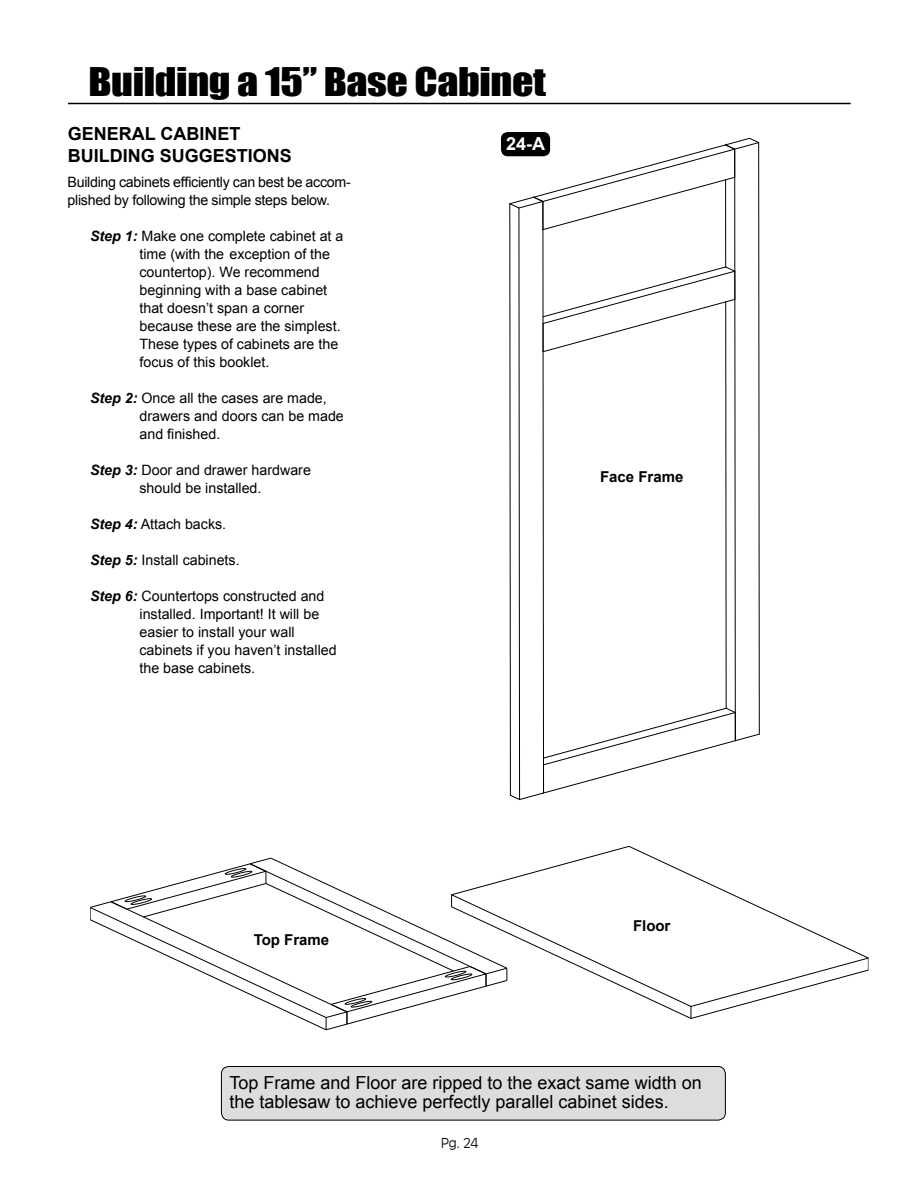
<style>
.page{position:relative;width:918px;height:1188px;background:#fff}
.page>*{position:absolute;margin:0;border:0;box-sizing:border-box;transform-origin:0 0}
.t1{font:36.3px "Impact";letter-spacing:-.01em;color:#000;scale:1.16 1}
.t2{font:18px/19.5px "Arial";color:#000}
.t3{font:700 18px/21.6px "Arial";color:#000}
.t4{font:700 18px "Arial";color:#fff}
.t5{font:700 15px "Arial";color:#000}
.t6{font:15px "Antique Oli T Ligh";color:#000}
.t7{font:14.25px/18px "Arial";color:#000}
.t8{font:14.25px/18px "Arial";letter-spacing:-.02em;color:#000}
.s1{font-weight:700;font-style:italic}
</style>
<div class="page">
<hr style="left:68px;top:103px;width:783px;height:1px;background:#000">
<div style="left:221px;top:1066px;width:504px;height:54px;background:#dcddde;border-radius:8px"></div>
<div style="left:221px;top:1066px;width:505px;height:54px;border:1px solid #000;border-radius:8px"></div>
<svg style="left:509px;top:138px;width:251px;height:662px"></svg>
<svg style="left:90px;top:846px;width:779px;height:184px"></svg>
<div style="left:501px;top:132px;width:49px;height:24px;background:#000;border-radius:7px"></div>
<h1 class="t1" style="left:88px;top:54px;width:396px">Building a 15” Base Cabinet</h1>
<p class="t3" style="left:68px;top:124px;width:226px">GENERAL CABINET<br>BUILDING SUGGESTIONS</p>
<p class="t4" style="left:506px;top:131px;width:41px">24-A</p>
<p class="t8" style="left:68px;top:174px;width:285px">Building cabinets efficiently can best be accom&shy;plished by following the simple steps below.</p>
<p class="t7" style="left:140px;top:228px;width:205px;text-indent:-50px"><span class="s1">Step 1:</span> Make one complete cabinet at a time (with the exception of the countertop). We recommend beginning with a base cabinet that doesn’t span a corner because these are the simplest.<br>These types of cabinets are the focus of this booklet.</p>
<p class="t7" style="left:140px;top:389px;width:206px;text-indent:-50px"><span class="s1">Step 2:</span> Once all the cases are made, drawers and doors can be made and finished.</p>
<p class="t7" style="left:90px;top:461px;width:222px;text-align:center"><span class="s1">Step 3:</span> Door and drawer hardware should be installed.</p>
<p class="t7" style="left:90px;top:515px;width:138px"><span class="s1">Step 4:</span> Attach backs.</p>
<p class="t7" style="left:90px;top:551px;width:151px"><span class="s1">Step 5:</span> Install cabinets.</p>
<p class="t7" style="left:140px;top:587px;width:199px;text-indent:-50px"><span class="s1">Step 6:</span> Countertops constructed and installed. Important! It will be easier to install your wall cabinets if you haven’t installed the base cabinets.</p>
<p class="t5" style="left:600px;top:467px;width:85px">Face Frame</p>
<p class="t5" style="left:254px;top:930px;width:77px">Top Frame</p>
<p class="t5" style="left:633px;top:915px;width:39px">Floor</p>
<p class="t2" style="left:230px;top:1073px;width:474px">Top Frame and Floor are ripped to the exact same width on the tablesaw to achieve perfectly parallel cabinet sides.</p>
<p class="t6" style="left:441px;top:1135px;width:39px">Pg. 24</p>
</div>
